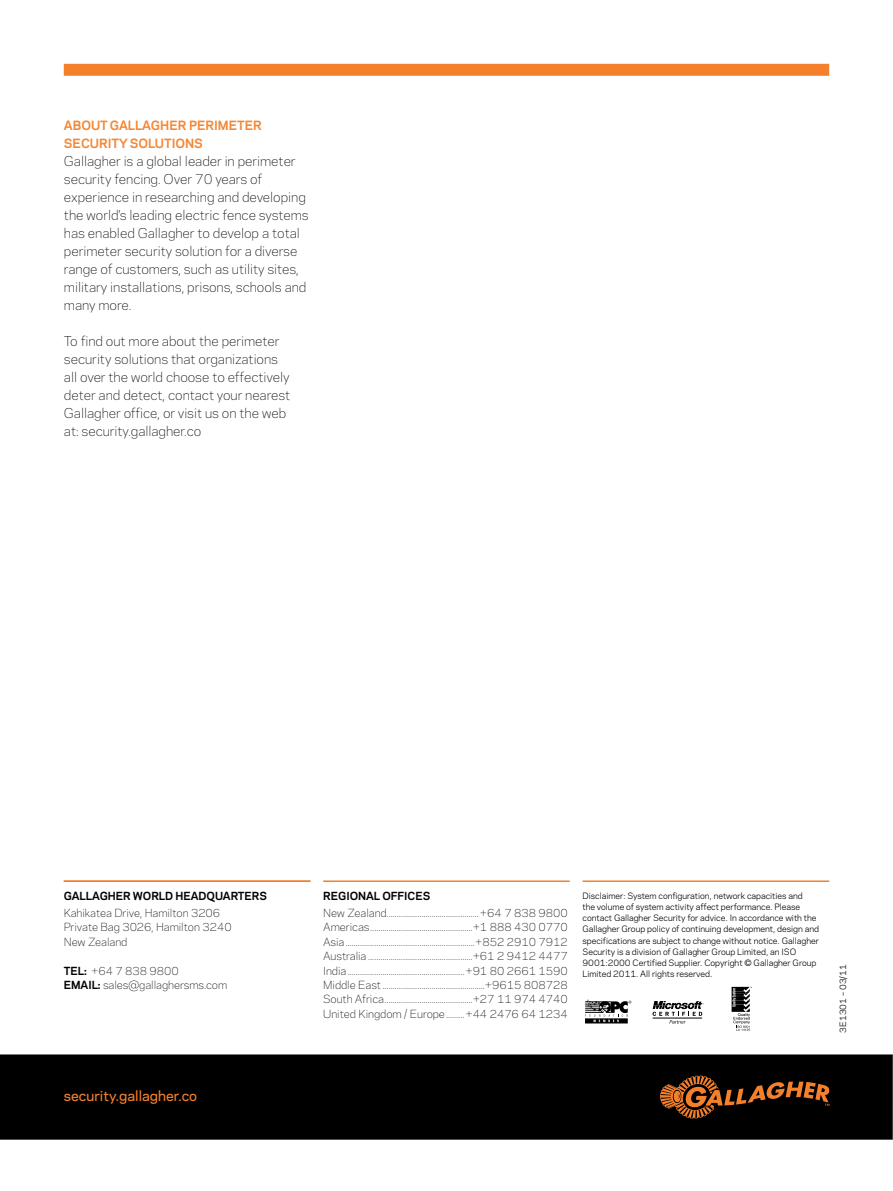
<style>
.page{position:relative;width:893px;height:1191px;background:#fff}
.page>*{position:absolute;margin:0;border:0;box-sizing:border-box;transform-origin:0 0}
.t1{font:500 13.5px "Galaxie Polaris";color:#f5802b}
.t2{font:300 12.75px/18px "Galaxie Polaris";letter-spacing:-.005em;color:#000}
.t3{font:700 12px/18px "Galaxie Polaris";letter-spacing:-.005em;color:#f58735}
.t4{font:300 10.5px/14.5px "Galaxie Polaris";letter-spacing:-.005em;color:#000}
.t5{font:700 10.5px "Galaxie Polaris";letter-spacing:-.005em;color:#000}
.t6{font:8.25px/11.2px "Galaxie Polaris";letter-spacing:-.005em;color:#000}
.s1{font-weight:700}
</style>
<div class="page">
<div style="left:0;top:1054px;width:893px;height:85px;background:#000"></div>
<div style="left:64px;top:64px;width:765px;height:12px;background:#f5802b"></div>
<svg style="left:660px;top:1075px;width:169px;height:43px;background:#44230c"></svg>
<hr style="left:323px;top:880px;width:247px;height:2px;background:#f5802b">
<hr style="left:583px;top:880px;width:246px;height:2px;background:#f5802b">
<hr style="left:64px;top:880px;width:246px;height:2px;background:#f5802b">
<svg style="left:653px;top:1001px;width:51px;height:22px"></svg>
<svg style="left:732px;top:986px;width:20px;height:44px"></svg>
<svg style="left:585px;top:999px;width:46px;height:24px"></svg>
<p class="t3" style="left:64px;top:116px;width:199px">ABOUT GALLAG HER PERIMETER<br>SECURITY SOLUTIONS</p>
<p class="t2" style="left:64px;top:151px;width:246px">Gallagher is a global leader in perimeter security fencing. Over 70 years of experience in researching and developing the world’s leading electric fence systems has enabled Gallagher to develop a total perimeter security solution for a diverse range of customers, such as utility sites, military installations, prisons, schools and many more.</p>
<p class="t2" style="left:64px;top:331px;width:228px">To find out more about the perimeter security solutions that organizations all over the world choose to effectively deter and detect, contact your nearest Gallagher office, or visit us on the web at: security.gallagher.co</p>
<p class="t5" style="left:64px;top:888px;width:204px">GALLAG HER WORLD HEADQUARTERS</p>
<p class="t4" style="left:64px;top:905px;width:169px">Kahikatea Drive, Hamilton 3206<br>Private Bag 3026, Hamilton 3240<br>New Zealand</p>
<p class="t5" style="left:64px;top:962px;width:8px">TEL</p>
<p class="t4" style="left:64px;top:962px;width:165px;text-indent:20px"><span class="s1">:</span> +64 7 838 9800<br><span class="s1">EMAIL:</span> sales@gallaghersms.com</p>
<p class="t1" style="left:64px;top:1086px;width:135px">security.gallagher.co</p>
<p class="t5" style="left:323px;top:888px;width:31px">REGION</p>
<p class="t5" style="left:366px;top:888px;width:66px">AL OFFICES</p>
<p class="t4" style="left:323px;top:904px;width:246px;text-align:justify">New Zealand.............................................+64 7 838 9800<br>Americas..................................................+1 888 430 0770<br>Asia...............................................................+852 2910 7912<br>Australia ...................................................+61 2 9412 4477<br>India.........................................................+91 80 2661 1590<br>Middle East ..................................................+9615 808728<br>South Africa...........................................+27 11 974 4740<br>United Kingdom / Europe.........+44 2476 64 1234</p>
<p class="t6" style="left:583px;top:889px;width:238px">Disclaimer: System configuration, network capacities and<br>the volume of system activity affect performance. Please contact Gallagher Security for advice. In accordance with the Gallagher Group policy of continuing development, design and specifications are subject to change without notice. Gallagher Security is a division of Gallagher Group Limited, an ISO 9001:2000 Certified Supplier. Copyright © Gallagher Group Limited 2011. All rights reserved.</p>
<p class="t6" style="left:837px;top:1032px;width:69px;rotate:-90deg">3E1301 – 03/11</p>
</div>
